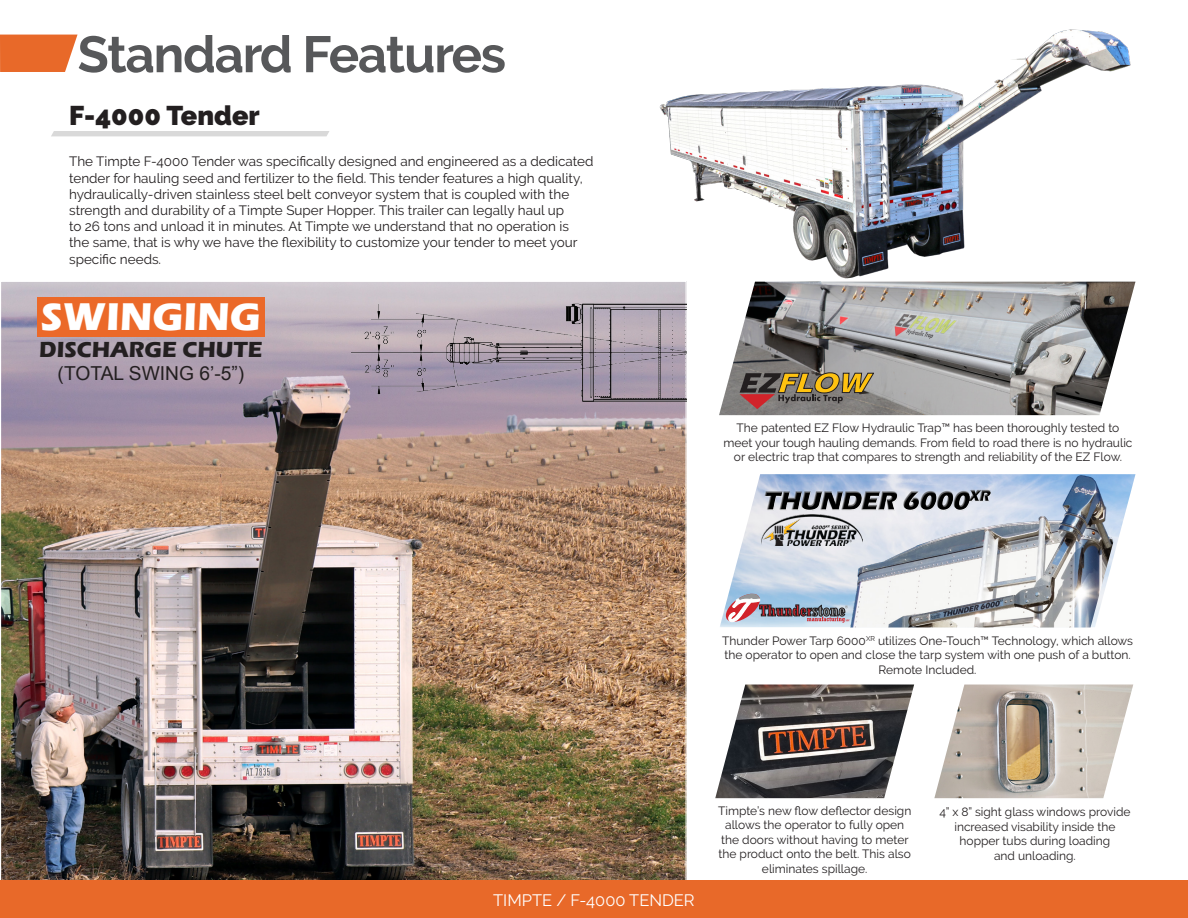
<style>
.page{position:relative;width:1188px;height:918px;background:#fff}
.page>*{position:absolute;margin:0;border:0;box-sizing:border-box;transform-origin:0 0}
.t1{font:700 51px "Raleway";letter-spacing:-.025em;color:#57585a}
.t2{font:700 39.75px "Eras ITC";color:#fff}
.t3{font:900 27px "Raleway";color:#231f20}
.t4{font:700 22.5px "Eras ITC";color:#231f20}
.t5{font:19.2px "Arial";color:#231f20}
.t6{font:16.5px "Raleway";color:#fff}
.t7{font:13.5px/16.2px "Raleway";color:#231f20}
.t8{font:12px/14.4px "Raleway";color:#231f20;text-align:center}
</style>
<div class="page">
<img style="left:715px;top:685px;width:199px;height:113px">
<img style="left:2px;top:283px;width:683px;height:597px">
<div style="left:37px;top:297px;width:227px;height:40px;background:#eb6929"></div>
<img style="left:719px;top:282px;width:417px;height:133px">
<svg style="left:740px;top:373px;width:134px;height:36px"></svg>
<img style="left:720px;top:474px;width:90px;height:153px">
<img style="left:810px;top:474px;width:326px;height:153px">
<img style="left:934px;top:685px;width:199px;height:113px">
<div style="left:764px;top:488px;width:227px;height:24px;background:#fff;opacity:.5"></div>
<img style="left:763px;top:489px;width:227px;height:23px">
<img style="left:762px;top:515px;width:101px;height:31px">
<svg style="left:726px;top:594px;width:123px;height:29px"></svg>
<img style="left:659px;top:29px;width:472px;height:250px">
<div style="left:0;top:880px;width:1188px;height:38px;background:#e86929"></div>
<svg style="left:0;top:35px;width:78px;height:37px"></svg>
<svg style="left:51px;top:131px;width:278px;height:5px"></svg>
<img style="left:351px;top:298px;width:336px;height:116px">
<p class="t1" style="left:78px;top:25px;width:430px">Standard Features</p>
<p class="t3" style="left:69px;top:100px;width:192px">F-4000 Tender</p>
<p class="t7" style="left:69px;top:154px;width:526px">The Timpte F-4000 Tender was specifically designed and engineered as a dedicated tender for hauling seed and fertilizer to the field. This tender features a high quality, hydraulically-driven stainless steel belt conveyor system that is coupled with the strength and durability of a Timpte Super Hopper. This trailer can legally haul up<br>to 26 tons and unload it in minutes. At Timpte we understand that no operation is<br>the same, that is why we have the flexibility to customize your tender to meet your specific needs.</p>
<h2 class="t2" style="left:41px;top:294px;width:222px">SWINGING</h2>
<h3 class="t4" style="left:39px;top:337px;width:225px">DISCHARGE CHUTE</h3>
<h3 class="t5" style="left:58px;top:361px;width:188px">(TOTAL SWING 6’-5”)</h3>
<p class="t8" style="left:724px;top:421px;width:411px">The patented EZ Flow Hydraulic Trap™ has been thoroughly tested to meet your tough hauling demands. From field to road there is no hydraulic or electric trap that compares to strength and reliability of the EZ Flow.</p>
<p class="t8" style="left:722px;top:633px;width:412px">Thunder Power Tarp 6000<sup>XR</sup> utilizes One-Touch™ Technology, which allows the operator to open and close the tarp system with one push of a button.<br>Remote Included.</p>
<p class="t6" style="left:493px;top:890px;width:203px">TIMPTE / F-4000 TENDER</p>
<p class="t8" style="left:718px;top:803px;width:195px">Timpte’s new flow deflector design allows the operator to fully open the doors without having to meter the product onto the belt. This also eliminates spillage.</p>
<p class="t8" style="left:939px;top:805px;width:193px">4” x 8” sight glass windows provide</p>
<p class="t8" style="left:954px;top:819px;width:163px">increased visability inside the hopper tubs during loading</p>
<p class="t8" style="left:994px;top:848px;width:83px">and unloading.</p>
</div>
